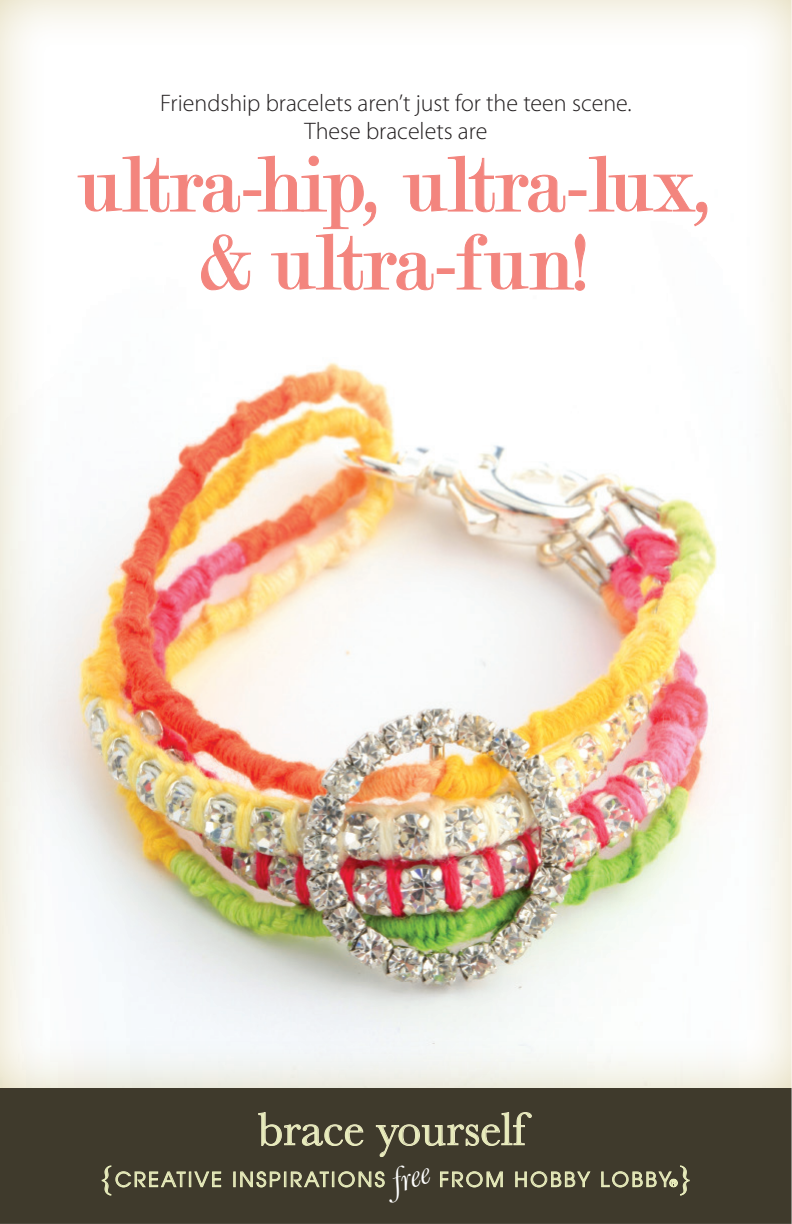
<style>
.page{position:relative;width:792px;height:1224px;background:#fff}
.page>*{position:absolute;margin:0;border:0;box-sizing:border-box;transform-origin:0 0}
.t1{font:84px/78px "Modern";letter-spacing:-.015em;color:#f3857e;text-align:center}
.t2{font:48px "Baskerville";color:#e8ecbc}
.t3{font:italic 36px "Baskerville";color:#fff}
.t4{font:32px "Bell";color:#e8ecbc}
.t5{font:300 24px "Myriad Pro";color:#231f20}
.t6{font:20px "Avant Garde";letter-spacing:.12em;color:#e8ecbc}
.t7{font:10px "Avant Garde";color:#e8ecbc}
.s1{font-family:"Bell";font-size:32px}
</style>
<div class="page">
<img style="left:0;top:0;width:792px;height:1224px">
<p class="t5" style="left:160px;top:90px;width:473px">Friendship bracelets aren’t just for the teen scene.</p>
<p class="t5" style="left:305px;top:118px;width:184px">These bracelets are</p>
<p class="t1" style="left:78px;top:147px;width:637px">ultra-hip, ultra-lux, &amp; ultra-fun!</p>
<p class="t2" style="left:258px;top:1101px;width:269px">brace yourself</p>
<p class="t6" style="left:98px;top:1168px;width:289px"><span class="s1">{</span>CREATIVE INSPIRATIONS</p>
<p class="t6" style="left:439px;top:1168px;width:233px">FROM HOBBY LOBBY</p>
<p class="t3" style="left:385px;top:1162px;width:41px;rotate:-18deg">free</p>
<p class="t4" style="left:678px;top:1157px;width:17px">}</p>
<p class="t7" style="left:670px;top:1177px;width:9px">®</p>
</div>
